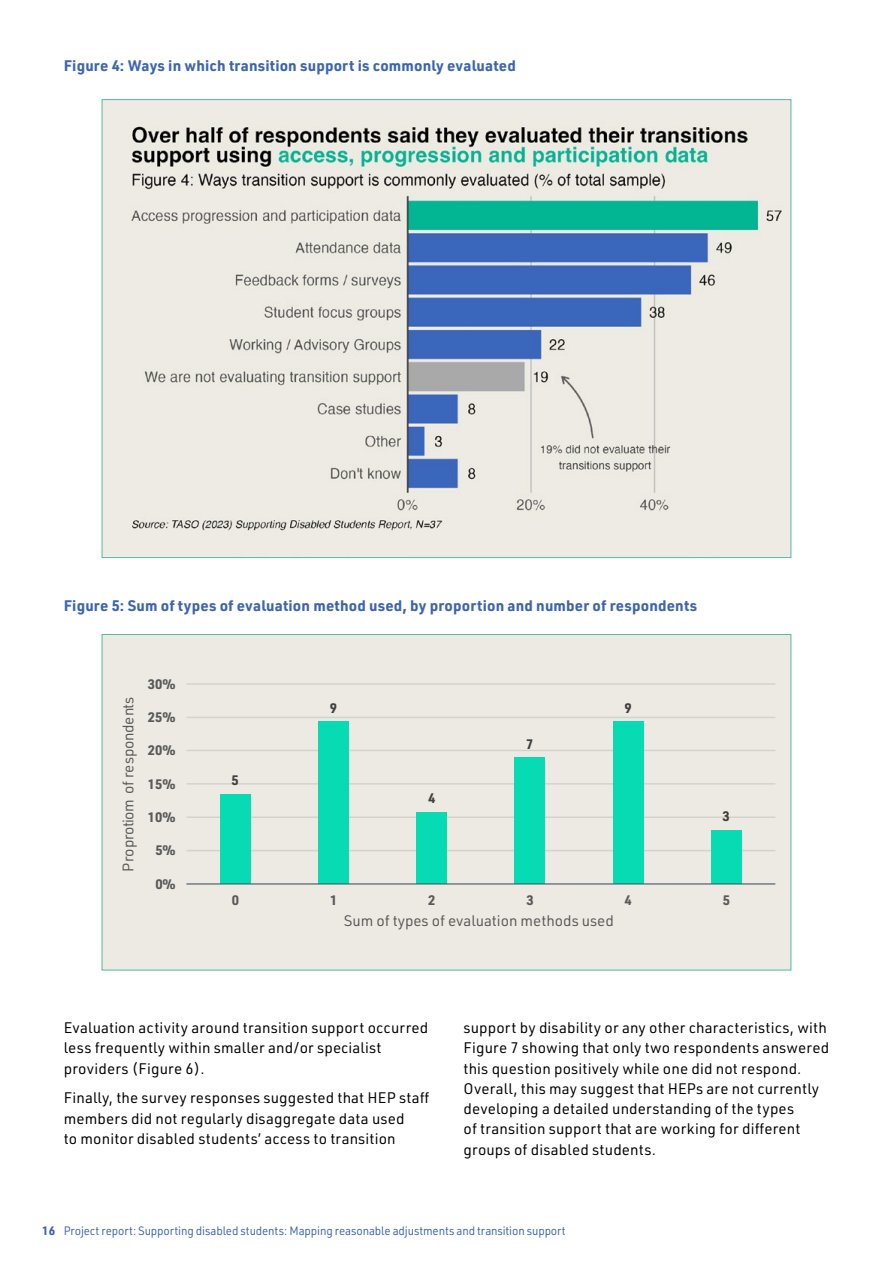
<style>
.page{position:relative;width:893px;height:1263px;background:#fff}
.page>*{position:absolute;margin:0;border:0;box-sizing:border-box;transform-origin:0 0}
.t1{font:15px/20.2px "URWDIN";letter-spacing:.01em;color:#000}
.t2{font:700 15px "URWDIN";letter-spacing:.01em;color:#3d65ae}
.t3{font:15px "URWDIN";color:#595959}
.t4{font:700 13.5px "URWDIN";color:#595959}
.t5{font:700 13.5px "URWDIN";color:#404040}
.t6{font:12px "URWDIN";letter-spacing:-.01em;color:#3d65ae;scale:.95 1}
.t7{font:700 12px "URWDIN";color:#3d65ae}
</style>
<div class="page">
<img style="left:104px;top:101px;width:685px;height:455px">
<div style="left:102px;top:634px;width:689px;height:336px;background:#eceae2"></div>
<hr style="left:186px;top:683px;width:589px;height:2px;background:#000">
<hr style="left:186px;top:717px;width:589px;height:1px;background:#000">
<hr style="left:186px;top:750px;width:589px;height:1px;background:#000">
<hr style="left:186px;top:783px;width:589px;height:2px;background:#000">
<hr style="left:186px;top:816px;width:589px;height:2px;background:#000">
<hr style="left:186px;top:850px;width:589px;height:1px;background:#000">
<div style="left:220px;top:794px;width:31px;height:90px;background:#07dbb3"></div>
<div style="left:318px;top:722px;width:31px;height:162px;background:#07dbb3"></div>
<div style="left:416px;top:812px;width:31px;height:72px;background:#07dbb3"></div>
<div style="left:515px;top:758px;width:30px;height:126px;background:#07dbb3"></div>
<div style="left:613px;top:722px;width:31px;height:162px;background:#07dbb3"></div>
<div style="left:711px;top:830px;width:31px;height:54px;background:#07dbb3"></div>
<hr style="left:186px;top:883px;width:589px;height:1px;background:#485866">
<p class="t2" style="left:64px;top:55px;width:454px">Figure 4: Ways in which transition support is commonly evaluated</p>
<p class="t2" style="left:64px;top:595px;width:635px">Figure 5: Sum of types of evaluation method used, by proportion and number of respondents</p>
<p class="t3" style="left:118px;top:872px;width:176px;rotate:-90deg">Proprotiom of respondents</p>
<p class="t4" style="left:148px;top:674px;width:29px">30%</p>
<p class="t4" style="left:148px;top:708px;width:29px">25%</p>
<p class="t4" style="left:148px;top:741px;width:29px">20%</p>
<p class="t4" style="left:148px;top:774px;width:29px">15%</p>
<p class="t4" style="left:148px;top:808px;width:29px">10%</p>
<p class="t4" style="left:155px;top:841px;width:22px">5%</p>
<p class="t4" style="left:155px;top:874px;width:22px">0%</p>
<p class="t5" style="left:232px;top:770px;width:9px">5</p>
<p class="t5" style="left:330px;top:698px;width:9px">9</p>
<p class="t5" style="left:428px;top:788px;width:9px">4</p>
<p class="t5" style="left:526px;top:734px;width:9px">7</p>
<p class="t5" style="left:624px;top:698px;width:9px">9</p>
<p class="t5" style="left:723px;top:806px;width:9px">3</p>
<p class="t4" style="left:232px;top:891px;width:9px">0</p>
<p class="t4" style="left:330px;top:891px;width:9px">1</p>
<p class="t4" style="left:428px;top:891px;width:9px">2</p>
<p class="t4" style="left:526px;top:891px;width:9px">3</p>
<p class="t4" style="left:625px;top:891px;width:9px">4</p>
<p class="t4" style="left:723px;top:891px;width:9px">5</p>
<p class="t3" style="left:344px;top:911px;width:272px">Sum of types of evaluation methods used</p>
<p class="t1" style="left:64px;top:1017px;width:366px">Evaluation activity around transition support occurred less frequently within smaller and/or specialist providers (Figure 6).</p>
<p class="t1" style="left:64px;top:1087px;width:367px">Finally, the survey responses suggested that HEP staf members did not regularly disaggregate data used<br>to monitor disabled students’ access to transition</p>
<p class="t1" style="left:463px;top:1017px;width:367px">support by disability or any other characteristics, with Figure 7 showing that only two respondents answered this question positively while one did not respond.<br>Overall, this may suggest that HEPs are not currently developing a detailed understanding of the types<br>of transition support that are working for diferent groups of disabled students.</p>
<p class="t7" style="left:42px;top:1222px;width:14px">16</p>
<p class="t6" style="left:64px;top:1222px;width:530px">Project report: Supporting disabled students: Mapping reasonable adjustments and transition support</p>
</div>
